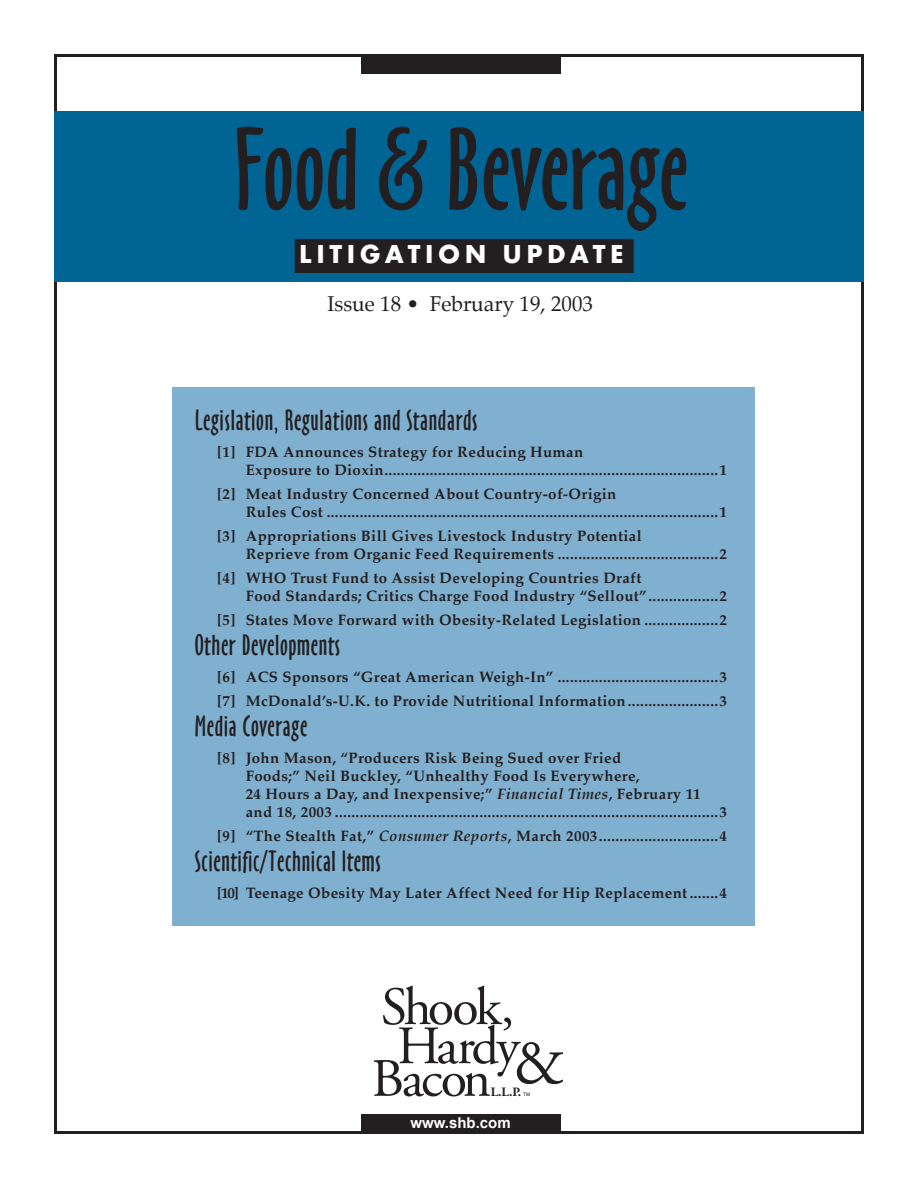
<style>
.page{position:relative;width:918px;height:1188px;background:#fff}
.page>*{position:absolute;margin:0;border:0;box-sizing:border-box;transform-origin:0 0}
.t1{font:108px "Oz Handicraft BT";color:#231f20}
.t2{font:64.35px "Adobe Garamond";color:#231f20}
.t3{font:53.85px/39.2px "Adobe Garamond";letter-spacing:-.055em;color:#231f20}
.TOC_Section_Head{font:27px "Oz Handicraft BT";letter-spacing:.025em;color:#231f20}
.t4{font:700 27px "Futura T";letter-spacing:.17em;color:#fff}
.t5{font:21px "Palatino";color:#231f20}
.TOC_Sub_Sub{font:700 15px/18px "Palatino";letter-spacing:.025em;color:#231f20}
.t6{font:700 15px "Arial";color:#fff}
.t7{font:700 12.75px "Adobe Garamond";color:#231f20}
.t8{font:4.95px "Helvetica";color:#231f20}
.s1{font-style:italic}
</style>
<div class="page">
<div style="left:54px;top:112px;width:810px;height:170px;background:#006494"></div>
<div style="left:172px;top:387px;width:583px;height:538px;background:#80b0cf"></div>
<div style="left:361px;top:1114px;width:199px;height:20px;background:#231f20"></div>
<div style="left:361px;top:54px;width:200px;height:20px;background:#231f20"></div>
<div style="left:295px;top:240px;width:338px;height:32px;background:#231f20"></div>
<div style="left:295px;top:239px;width:339px;height:34px;border:2px solid #231f20"></div>
<p class="t1" style="left:234px;top:107px;width:455px">Food &amp; Beverage</p>
<p class="t4" style="left:299px;top:238px;width:326px">LITIGATION UPDATE</p>
<p class="t5" style="left:327px;top:290px;width:267px">Issue 18 • February 19, 2003</p>
<p class="TOC_Section_Head" style="left:195px;top:404px;width:284px">Legislation, Regulations and Standards</p>
<p class="TOC_Sub_Sub" style="left:246px;top:444px;width:483px;text-indent:-28px">[1] FDA Announces Strategy for Reducing Human<br>Exposure to Dioxin.................................................................................1</p>
<p class="TOC_Sub_Sub" style="left:246px;top:486px;width:483px;text-indent:-28px">[2] Meat Industry Concerned About Country-of-Origin<br>Rules Cost ...............................................................................................1</p>
<p class="TOC_Sub_Sub" style="left:246px;top:528px;width:483px;text-indent:-28px">[3] Appropriations Bill Gives Livestock Industry Potential<br>Reprieve from Organic Feed Requirements .......................................2</p>
<p class="TOC_Sub_Sub" style="left:246px;top:570px;width:483px;text-indent:-28px">[4] WHO Trust Fund to Assist Developing Countries Draft<br>Food Standards; Critics Charge Food Industry “Sellout”.................2</p>
<p class="TOC_Sub_Sub" style="left:217px;top:612px;width:511px">[5] States Move Forward with Obesity-Related Legislation ..................2</p>
<p class="TOC_Section_Head" style="left:195px;top:629px;width:147px">Other Developments</p>
<p class="TOC_Sub_Sub" style="left:217px;top:669px;width:511px">[6] ACS Sponsors “Great American Weigh-In” .......................................3</p>
<p class="TOC_Sub_Sub" style="left:217px;top:693px;width:511px">[7] McDonald’s-U.K. to Provide Nutritional Information......................3</p>
<p class="TOC_Section_Head" style="left:195px;top:710px;width:114px">Media Coverage</p>
<p class="TOC_Sub_Sub" style="left:246px;top:750px;width:483px;text-indent:-28px">[8] John Mason, “Producers Risk Being Sued over Fried<br>Foods;” Neil Buckley, “Unhealthy Food Is Everywhere,<br>24 Hours a Day, and Inexpensive;” <span class="s1">Financial Times</span>, February 11 and 18, 2003 .............................................................................................3</p>
<p class="TOC_Sub_Sub" style="left:217px;top:828px;width:511px">[9] “The Stealth Fat,” <span class="s1">Consumer Reports</span>, March 2003.............................4</p>
<p class="TOC_Section_Head" style="left:195px;top:845px;width:188px">Scientific/Technical Items</p>
<p class="TOC_Sub_Sub" style="left:217px;top:885px;width:511px">[10] Teenage Obesity May Later Affect Need for Hip Replacement.......4</p>
<p class="t3" style="left:381px;top:989px;width:140px">Shook,<br>Hardy</p>
<p class="t2" style="left:513px;top:1028px;width:54px">&amp;</p>
<p class="t7" style="left:518px;top:1085px;width:5px">.</p>
<p class="t8" style="left:523px;top:1092px;width:9px">TM</p>
<p class="t3" style="left:371px;top:1061px;width:121px">Bacon</p>
<p class="t7" style="left:491px;top:1085px;width:31px">L.L.P</p>
<p class="t6" style="left:411px;top:1114px;width:102px">www.shb.com</p>
</div>
